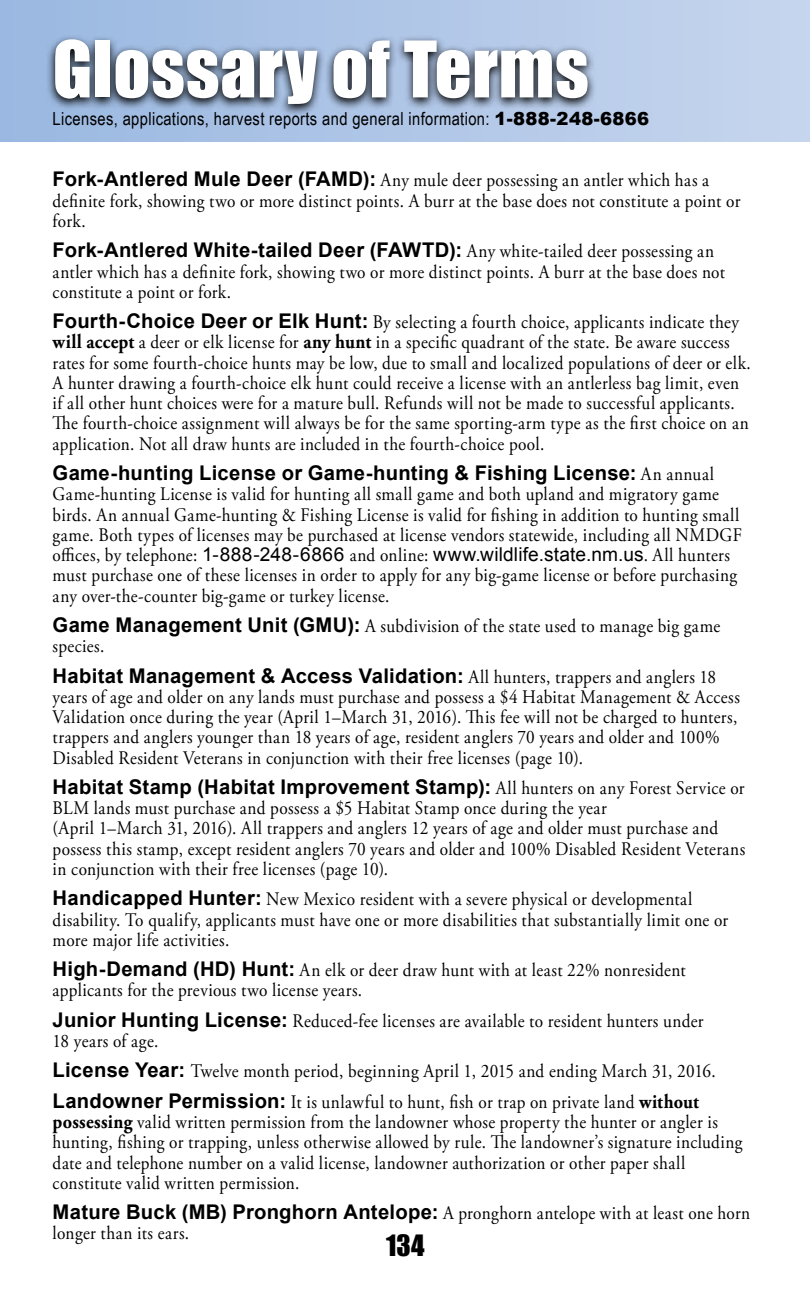
<style>
.page{position:relative;width:810px;height:1296px;background:#fff}
.page>*{position:absolute;margin:0;border:0;box-sizing:border-box;transform-origin:0 0}
.t1{font:72px "Impact";letter-spacing:.01em;color:#fff}
.t2{font:27px "Impact";color:#000}
.t3{font:700 20.25px "Arial";letter-spacing:.015em;color:#000}
.t4{font:19.12px/20.2px "Adobe Garamond Pro";letter-spacing:.025em;color:#000;scale:.9 1}
.t5{font:18px "Arial Narrow";letter-spacing:.02em;color:#000}
.s1{font-family:"Arial";font-weight:900}
.s2{font-family:"Arial";font-weight:700;font-size:20.25px}
.s3{font-family:"Adobe Garamond Pro";font-weight:400;font-size:19.12px}
.s4{font-weight:700;font-size:20.25px}
.s5{font-family:"Arial"}
</style>
<div class="page">
<div style="left:0;top:0;width:810px;height:142px;background:linear-gradient(to right,#99b8e1,#c6d5ee)"></div>
<svg style="left:46px;top:35px;width:550px;height:82px;background:#67758a"></svg>
<h1 class="t1" style="left:53px;top:13px;width:538px">Glossary of Terms</h1>
<p class="t5" style="left:53px;top:106px;width:598px">Licenses, applications, harvest reports and general information: <span class="s1">1-888-248-6866</span></p>
<p class="t4" style="left:53px;top:171px;width:766px"><span class="s2">Fork-Antlered Mule Deer (FAMD):</span> Any mule deer possessing an antler which has a definite fork, showing two or more distinct points. A burr at the base does not constitute a point or fork.</p>
<p class="t3" style="left:53px;top:237px;width:663px">Fork-Antlered White-tailed Deer (FAWTD): <span class="s3">Any white-tailed deer possessing an</span></p>
<p class="t4" style="left:53px;top:262px;width:749px">antler which has a definite fork, showing two or more distinct points. A burr at the base does not constitute a point or fork.</p>
<p class="t4" style="left:53px;top:313px;width:777px"><span class="s2">Fourth-Choice Deer or Elk Hunt:</span> By selecting a fourth choice, applicants indicate they <span class="s4">will accept</span> a deer or elk license for <span class="s4">any hunt</span> in a specific quadrant of the state. Be aware success rates for some fourth-choice hunts may be low, due to small and localized populations of deer or elk.<br>A hunter drawing a fourth-choice elk hunt could receive a license with an antlerless bag limit, even if all other hunt choices were for a mature bull. Refunds will not be made to successful applicants.<br>The fourth-choice assignment will always be for the same sporting-arm type as the first choice on an application. Not all draw hunts are included in the fourth-choice pool.</p>
<p class="t3" style="left:53px;top:459px;width:663px">Game-hunting License or Game-hunting &amp; Fishing License: <span class="s3">An annual</span></p>
<p class="t4" style="left:53px;top:485px;width:767px">Game-hunting License is valid for hunting all small game and both upland and migratory game birds. An annual Game-hunting &amp; Fishing License is valid for fishing in addition to hunting small game. Both types of licenses may be purchased at license vendors statewide, including all NMDGF offices, by telephone: <span class="s5">1-888-248-6866</span> and online: <span class="s5">www.wildlife. state. nm. us</span>. All hunters must purchase one of these licenses in order to apply for any big-game license or before purchasing any over-the-counter big-game or turkey license.</p>
<p class="t4" style="left:53px;top:616px;width:743px"><span class="s2">Game Management Unit (GMU):</span> A subdivision of the state used to manage big game species.</p>
<p class="t3" style="left:53px;top:662px;width:665px">Habitat Management &amp; Access Validation: <span class="s3">All hunters, trappers and anglers 18</span></p>
<p class="t4" style="left:53px;top:687px;width:765px">years of age and older on any lands must purchase and possess a $4 Habitat Management &amp; Access Validation once during the year (April 1–March 31, 2016). This fee will not be charged to hunters, trappers and anglers younger than 18 years of age, resident anglers 70 years and older and 100% Disabled Resident Veterans in conjunction with their free licenses (page 10).</p>
<p class="t3" style="left:53px;top:773px;width:693px">Habitat Stamp (Habitat Improvement Stamp): <span class="s3">All hunters on any Forest Service or</span></p>
<p class="t4" style="left:53px;top:799px;width:771px">BLM lands must purchase and possess a $5 Habitat Stamp once during the year<br>(April 1–March 31, 2016). All trappers and anglers 12 years of age and older must purchase and possess this stamp, except resident anglers 70 years and older and 100% Disabled Resident Veterans in conjunction with their free licenses (page 10).</p>
<p class="t4" style="left:53px;top:890px;width:752px"><span class="s2">Handicapped Hunter:</span> New Mexico resident with a severe physical or developmental disability. To qualify, applicants must have one or more disabilities that substantially limit one or more major life activities.</p>
<p class="t4" style="left:53px;top:961px;width:705px"><span class="s2">High-Demand (HD) Hunt:</span> An elk or deer draw hunt with at least 22% nonresident applicants for the previous two license years.</p>
<p class="t4" style="left:53px;top:1011px;width:725px"><span class="s2">Junior Hunting License:</span> Reduced-fee licenses are available to resident hunters under<br>18 years of age.</p>
<p class="t4" style="left:53px;top:1057px;width:738px;line-height:30.4px"><span class="s2">License Year:</span> Twelve month period, beginning April 1, 2015 and ending March 31, 2016.<br><span class="s2">Landowner Permission:</span> It is unlawful to hunt, fish or trap on private land <span class="s4">without</span></p>
<p class="t4" style="left:53px;top:1113px;width:768px"><span class="s4">possessing</span> valid written permission from the landowner whose property the hunter or angler is hunting, fishing or trapping, unless otherwise allowed by rule. The landowner’s signature including date and telephone number on a valid license, landowner authorization or other paper shall constitute valid written permission.</p>
<p class="t4" style="left:53px;top:1204px;width:777px"><span class="s2">Mature Buck (MB) Pronghorn Antelope:</span> A pronghorn antelope with at least one horn longer than its ears.</p>
<h2 class="t2" style="left:386px;top:1224px;width:40px">134</h2>
</div>
